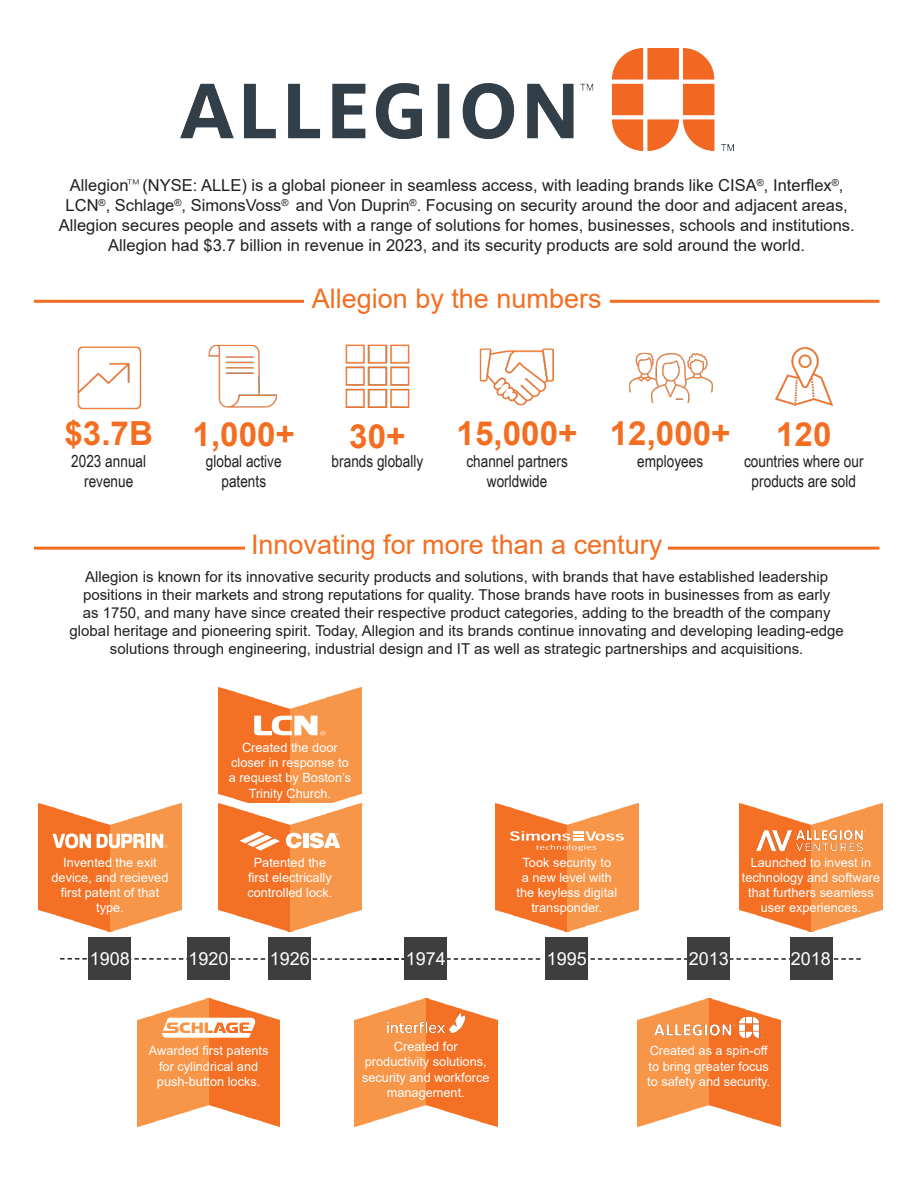
<style>
.page{position:relative;width:918px;height:1188px;background:#fff}
.page>*{position:absolute;margin:0;border:0;box-sizing:border-box;transform-origin:0 0}
.t1{font:700 33.15px "Arial";color:#f36e21}
.t2{font:27px "Arial";color:#f36e21}
.t3{font:18px "Arial";color:#fff}
.t4{font:16.65px/20px "Arial Narrow";color:#231f20;text-align:center}
.t5{font:16.5px/19.8px "Arial";color:#231f20;text-align:center}
.t6{font:15px/18px "Arial";color:#231f20;text-align:center}
.t7{font:12.75px/15.3px "Arial";color:#fff;text-align:center}
</style>
<div class="page">
<hr style="left:34px;top:547px;width:845px;height:3px;background:#f36e21">
<svg style="left:590px;top:958px;width:271px;height:2px"></svg>
<svg style="left:60px;top:958px;width:480px;height:2px"></svg>
<div style="left:546px;top:938px;width:42px;height:42px;background:#3e3e3f"></div>
<div style="left:405px;top:938px;width:42px;height:42px;background:#3e3e3f"></div>
<div style="left:269px;top:938px;width:42px;height:42px;background:#3e3e3f"></div>
<div style="left:187px;top:938px;width:43px;height:42px;background:#3e3e3f"></div>
<div style="left:89px;top:938px;width:42px;height:42px;background:#3e3e3f"></div>
<div style="left:688px;top:938px;width:42px;height:42px;background:#3e3e3f"></div>
<img style="left:740px;top:804px;width:142px;height:127px">
<img style="left:219px;top:688px;width:142px;height:116px">
<svg style="left:254px;top:716px;width:72px;height:19px"></svg>
<img style="left:496px;top:804px;width:142px;height:127px">
<svg style="left:510px;top:831px;width:114px;height:20px;background:#f69e63"></svg>
<img style="left:219px;top:804px;width:142px;height:127px">
<svg style="left:240px;top:831px;width:40px;height:20px"></svg>
<svg style="left:286px;top:833px;width:16px;height:15px"></svg>
<div style="left:303px;top:833px;width:5px;height:15px;background:#fff"></div>
<svg style="left:310px;top:833px;width:30px;height:15px"></svg>
<img style="left:39px;top:804px;width:142px;height:127px">
<svg style="left:53px;top:834px;width:38px;height:14px"></svg>
<svg style="left:97px;top:834px;width:47px;height:14px"></svg>
<hr style="left:146px;top:834px;width:4px;height:14px;background:#fff">
<svg style="left:152px;top:834px;width:15px;height:14px"></svg>
<img style="left:637px;top:998px;width:143px;height:128px">
<img style="left:654px;top:1018px;width:109px;height:20px">
<img style="left:355px;top:998px;width:142px;height:128px">
<img style="left:387px;top:1013px;width:78px;height:20px">
<img style="left:137px;top:998px;width:143px;height:128px">
<svg style="left:162px;top:1018px;width:94px;height:20px"></svg>
<div style="left:245px;top:534px;width:423px;height:28px;background:#fff"></div>
<img style="left:629px;top:352px;width:84px;height:52px">
<img style="left:479px;top:348px;width:75px;height:58px">
<img style="left:345px;top:344px;width:65px;height:64px">
<img style="left:209px;top:344px;width:68px;height:64px">
<img style="left:77px;top:346px;width:65px;height:64px">
<svg style="left:127px;top:179px;width:12px;height:5px"></svg>
<img style="left:180px;top:49px;width:553px;height:102px">
<div style="left:790px;top:938px;width:42px;height:42px;background:#3e3e3f"></div>
<img style="left:775px;top:347px;width:58px;height:59px">
<hr style="left:34px;top:300px;width:845px;height:3px;background:#f36e21">
<div style="left:304px;top:289px;width:306px;height:28px;background:#fff"></div>
<img style="left:757px;top:831px;width:108px;height:20px">
<p class="t5" style="left:59px;top:176px;width:798px">Allegion (NYSE: ALLE) is a global pioneer in seamless access, with leading brands like CISA<sup>®</sup>, Interflex<sup>®</sup>, LCN<sup>®</sup>, Schlage<sup>®</sup>, SimonsVoss<sup>®</sup> and Von Duprin<sup>®</sup>. Focusing on security around the door and adjacent areas, Allegion secures people and assets with a range of solutions for homes, businesses, schools and institutions.<br>Allegion had $3.7 billion in revenue in 2023, and its security products are sold around the world.</p>
<p class="t1" style="left:64px;top:410px;width:90px">$3.7B</p>
<p class="t4" style="left:71px;top:450px;width:76px">2023 annual</p>
<p class="t4" style="left:84px;top:470px;width:51px">revenue</p>
<p class="t2" style="left:312px;top:280px;width:291px">Allegion by the numbers</p>
<p class="t1" style="left:193px;top:411px;width:104px">1,000+</p>
<p class="t4" style="left:206px;top:450px;width:77px">global active</p>
<p class="t4" style="left:221px;top:470px;width:46px">patents</p>
<p class="t1" style="left:349px;top:413px;width:58px">30+</p>
<p class="t4" style="left:332px;top:450px;width:93px">brands globally</p>
<p class="t1" style="left:457px;top:410px;width:122px">15,000+</p>
<p class="t4" style="left:466px;top:450px;width:103px">channel partners</p>
<p class="t4" style="left:487px;top:470px;width:62px">worldwide</p>
<p class="t1" style="left:610px;top:410px;width:122px">12,000+</p>
<p class="t4" style="left:637px;top:450px;width:67px">employees</p>
<p class="t1" style="left:776px;top:411px;width:57px">120</p>
<p class="t4" style="left:744px;top:450px;width:121px">countries where our products are sold</p>
<p class="t2" style="left:251px;top:526px;width:413px">Innovating for more than a century</p>
<p class="t6" style="left:70px;top:568px;width:776px">Allegion is known for its innovative security products and solutions, with brands that have established leadership positions in their markets and strong reputations for quality. Those brands have roots in businesses from as early<br>as 1750, and many have since created their respective product categories, adding to the breadth of the company global heritage and pioneering spirit. Today, Allegion and its brands continue innovating and developing leading-edge solutions through engineering, industrial design and IT as well as strategic partnerships and acquisitions.</p>
<p class="t7" style="left:229px;top:740px;width:124px">Created the door closer in response to a request by Boston’s<br>Trinity Church.</p>
<p class="t7" style="left:63px;top:854px;width:95px">Invented the exit</p>
<p class="t7" style="left:52px;top:870px;width:118px">device, and recieved</p>
<p class="t7" style="left:61px;top:885px;width:100px">first patent of that type.</p>
<p class="t7" style="left:254px;top:854px;width:74px">Patented the</p>
<p class="t7" style="left:248px;top:870px;width:85px">first electrically</p>
<p class="t7" style="left:247px;top:885px;width:87px">controlled lock.</p>
<p class="t7" style="left:517px;top:854px;width:102px">Took security to<br>a new level with the keyless digital transponder.</p>
<p class="t7" style="left:742px;top:854px;width:140px">Launched to invest in technology and software that furthers seamless user experiences.</p>
<p class="t3" style="left:90px;top:946px;width:42px">1908</p>
<p class="t3" style="left:189px;top:946px;width:42px">1920</p>
<p class="t3" style="left:270px;top:946px;width:42px">1926</p>
<p class="t3" style="left:406px;top:946px;width:42px">1974</p>
<p class="t3" style="left:547px;top:946px;width:42px">1995</p>
<p class="t3" style="left:689px;top:946px;width:42px">2013</p>
<p class="t3" style="left:791px;top:946px;width:42px">2018</p>
<p class="t7" style="left:149px;top:1043px;width:121px">Awarded first patents</p>
<p class="t7" style="left:159px;top:1059px;width:101px">for cylindrical and</p>
<p class="t7" style="left:157px;top:1074px;width:105px">push-button locks.</p>
<p class="t7" style="left:362px;top:1039px;width:129px">Created for productivity solutions, security and workforce management.</p>
<p class="t7" style="left:647px;top:1043px;width:125px;text-align:left">Created as a spin-off to bring greater focus to safety and security.</p>
</div>
